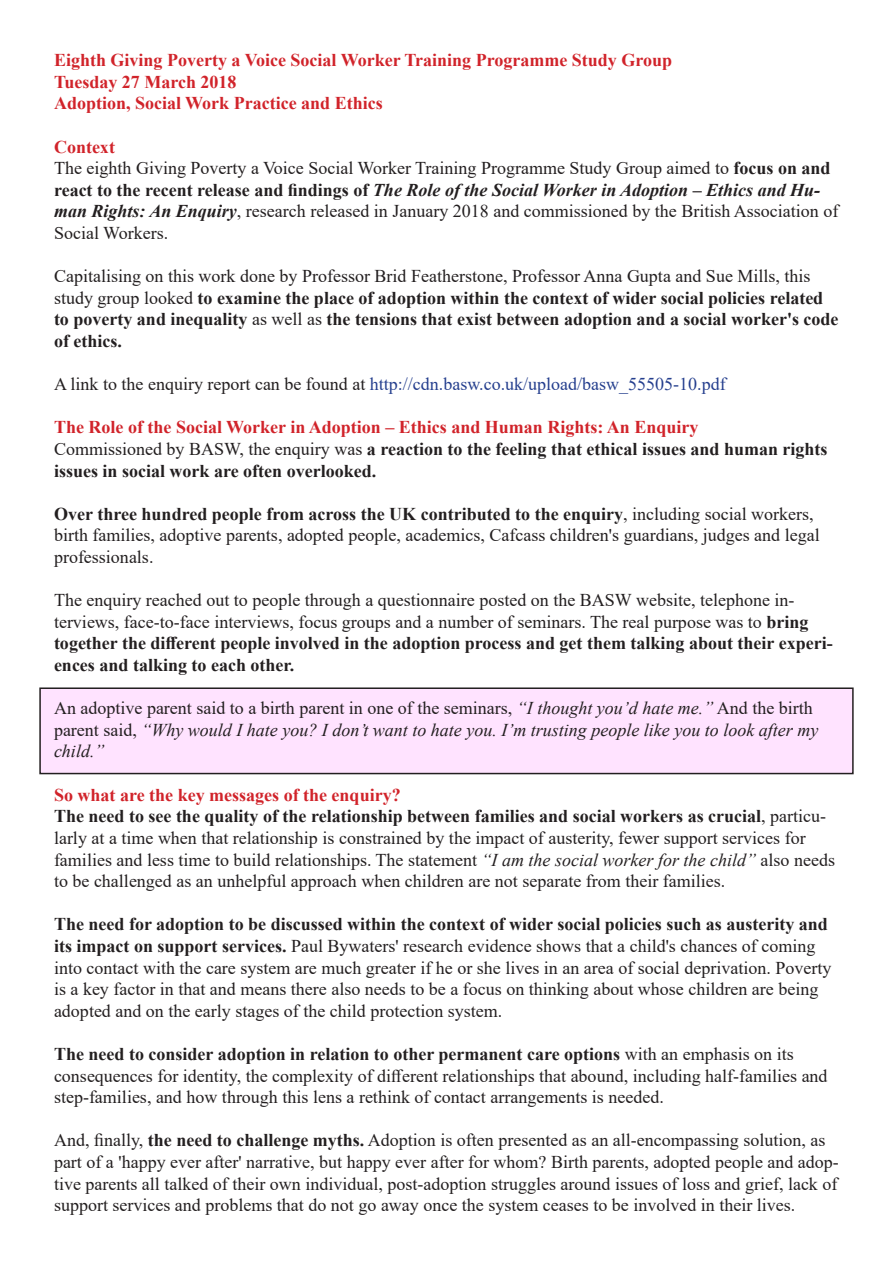
<style>
.page{position:relative;width:893px;height:1263px;background:#fff}
.page>*{position:absolute;margin:0;border:0;box-sizing:border-box;transform-origin:0 0}
.t1{font:18px/21.6px "Times New Roman";color:#231f20}
.t2{font:700 18px/21.6px "Times New Roman";color:#231f20}
.t3{font:700 18px "Times New Roman";color:#d1232a}
.t4{font:italic 18px/21.6px "Times New Roman";color:#231f20}
.t5{font:18px "Times New Roman";color:#253f8e}
.s1{font-weight:700}
.s2{font-weight:700;font-style:italic}
.s3{font-weight:400}
.s4{color:#231f20}
.s5{font-style:normal}
.s6{font-style:italic}
</style>
<div class="page">
<div style="left:40px;top:688px;width:813px;height:85px;background:#ffe3ff"></div>
<div style="left:39px;top:687px;width:815px;height:87px;border:2px solid #231f20"></div>
<p class="t3" style="left:54px;top:47px;width:620px">Eighth Giving Poverty a Voice Social Worker Training Programme Study Group</p>
<p class="t3" style="left:54px;top:69px;width:184px">Tuesday 27 March 2018</p>
<p class="t3" style="left:54px;top:90px;width:330px">Adoption, Social Work Practice and Ethics</p>
<p class="t3" style="left:54px;top:134px;width:62px">Context</p>
<p class="t1" style="left:54px;top:157px;width:786px">The eighth Giving Poverty a Voice Social Worker Training Programme Study Group aimed to <span class="s1">focus on and react to the recent release and findings of</span> <span class="s2">The Role of the Social Worker in Adoption – Ethics and Hu&shy;man Rights: An Enquiry</span>, research released in January 2018 and commissioned by the British Association of Social Workers.</p>
<p class="t2" style="left:54px;top:265px;width:786px"><span class="s3">Capitalising on this work done by Professor Brid Featherstone, Professor Anna Gupta and Sue Mills, this study group looked</span> to examine the place of adoption within the context of wider social policies related to poverty and inequality <span class="s3">as well as</span> the tensions that exist between adoption and a social worker's code of ethics.</p>
<p class="t5" style="left:54px;top:371px;width:673px"><span class="s4">A link to the enquiry report can be found at</span> http://cdn.basw.co.uk/upload/basw_55505-10.pdf</p>
<p class="t3" style="left:54px;top:414px;width:646px">The Role of the Social Worker in Adoption – Ethics and Human Rights: An Enquiry</p>
<p class="t2" style="left:54px;top:438px;width:775px"><span class="s3">Commissioned by BASW, the enquiry was</span> a reaction to the feeling that ethical issues and human rights issues in social work are often overlooked.</p>
<p class="t1" style="left:54px;top:502px;width:767px"><span class="s1">Over three hundred people from across the UK contributed to the enquiry</span>, including social workers, birth families, adoptive parents, adopted people, academics, Cafcass children's guardians, judges and legal professionals.</p>
<p class="t1" style="left:54px;top:589px;width:780px">The enquiry reached out to people through a questionnaire posted on the BASW website, telephone in&shy;terviews, face-to-face interviews, focus groups and a number of seminars. The real purpose was to <span class="s1">bring together the different people involved in the adoption process and get them talking about their experi&shy;ences and talking to each other.</span></p>
<p class="t4" style="left:54px;top:697px;width:766px"><span class="s5">An adoptive parent said to a birth parent in one of the seminars,</span> “I thought you’d hate me.” <span class="s5">And the birth parent said,</span> “Why would I hate you? I don’t want to hate you. I’m trusting people like you to look after my child.”</p>
<p class="t3" style="left:54px;top:782px;width:348px">So what are the key messages of the enquiry?</p>
<p class="t1" style="left:54px;top:805px;width:783px"><span class="s1">The need to see the quality of the relationship between families and social workers as crucial</span>, particu&shy;larly at a time when that relationship is constrained by the impact of austerity, fewer support services for families and less time to build relationships. The statement <span class="s6">“I am the social worker for the child”</span> also needs to be challenged as an unhelpful approach when children are not separate from their families.</p>
<p class="t1" style="left:54px;top:913px;width:779px"><span class="s1">The need for adoption to be discussed within the context of wider social policies such as austerity and its impact on support services.</span> Paul Bywaters' research evidence shows that a child's chances of coming into contact with the care system are much greater if he or she lives in an area of social deprivation. Poverty is a key factor in that and means there also needs to be a focus on thinking about whose children are being adopted and on the early stages of the child protection system.</p>
<p class="t1" style="left:54px;top:1042px;width:775px"><span class="s1">The need to consider adoption in relation to other permanent care options</span> with an emphasis on its consequences for identity, the complexity of different relationships that abound, including half-families and step-families, and how through this lens a rethink of contact arrangements is needed.</p>
<p class="t1" style="left:54px;top:1129px;width:786px">And, finally, <span class="s1">the need to challenge myths.</span> Adoption is often presented as an all-encompassing solution, as part of a 'happy ever after' narrative, but happy ever after for whom? Birth parents, adopted people and adop&shy;tive parents all talked of their own individual, post-adoption struggles around issues of loss and grief, lack of support services and problems that do not go away once the system ceases to be involved in their lives.</p>
</div>
